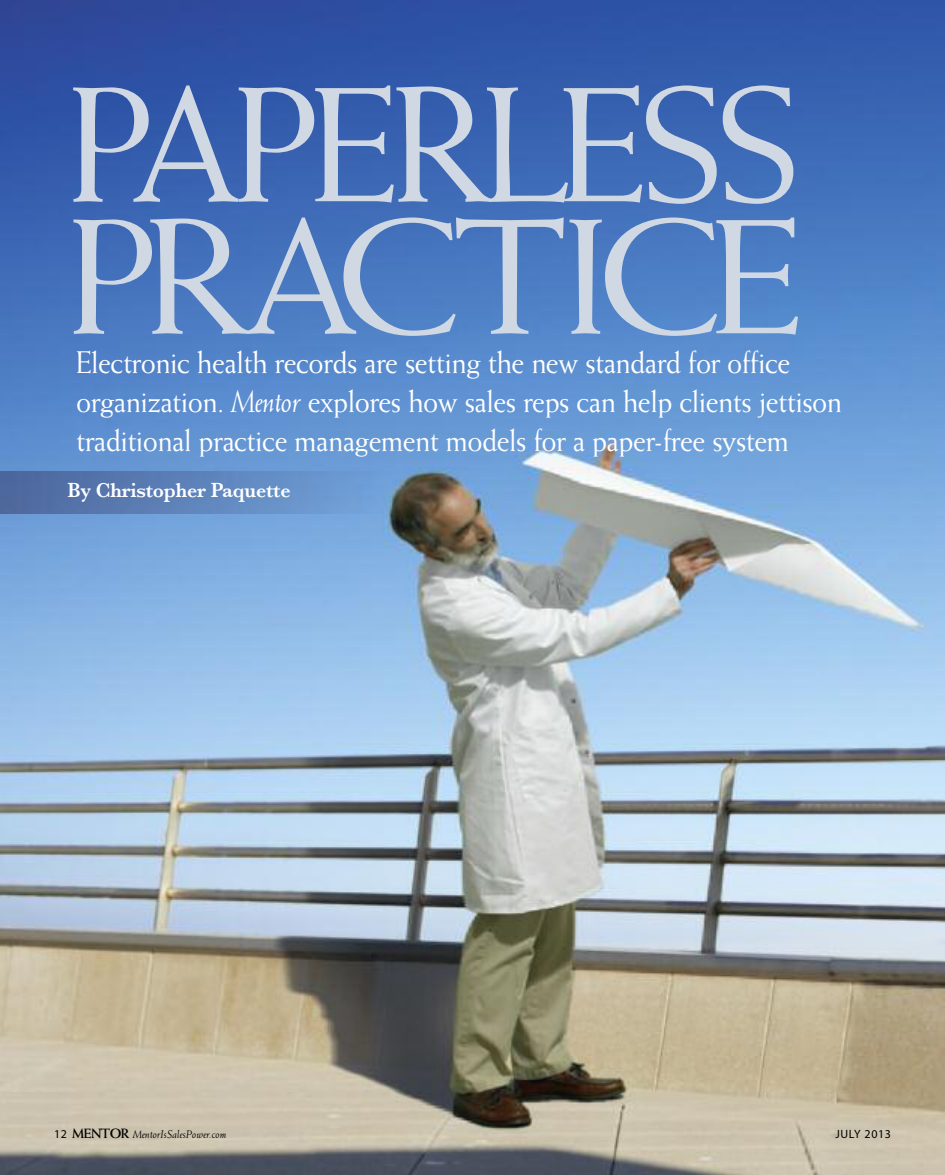
<style>
.page{position:relative;width:945px;height:1175px;background:#fff}
.page>*{position:absolute;margin:0;border:0;box-sizing:border-box;transform-origin:0 0}
.t1{font:163.8px/132px "Weiss Std";letter-spacing:-.06em;color:#cfd8e3}
.t2{font:31.5px/39px "Weiss Std";letter-spacing:-.02em;color:#fff;scale:.93 1}
.t3{font:600 21px "Baskerville";letter-spacing:-.01em;color:#fff;scale:.95 1}
.t4{font:12px "Myriad Pro";letter-spacing:.05em;color:#000}
.t5{font:italic 11.25px "Weiss Std";color:#000}
.s1{font-style:italic}
.s2{font-family:"Myriad Pro";font-style:normal;font-size:12px}
.s3{font-weight:700;font-style:normal;font-size:13.5px}
</style>
<div class="page">
<img style="left:0;top:0;width:945px;height:1174px">
<img style="left:0;top:471px;width:392px;height:43px">
<h1 class="t1" style="left:65px;top:91px;width:741px">PAPERLESS<br>PRACTICE</h1>
<p class="t2" style="left:76px;top:345px;width:825px">Electronic health records are setting the new standard for office organization. <span class="s1">Mentor</span> explores how sales reps can help clients jettison traditional practice management models for a paper-free system</p>
<p class="t3" style="left:68px;top:478px;width:236px">By Christopher Paquette</p>
<p class="t5" style="left:54px;top:1129px;width:174px"><span class="s2">12</span> <span class="s3">MENTOR</span> MentorIsSalesPower.com</p>
<p class="t4" style="left:835px;top:1129px;width:57px">JULY 2013</p>
</div>
